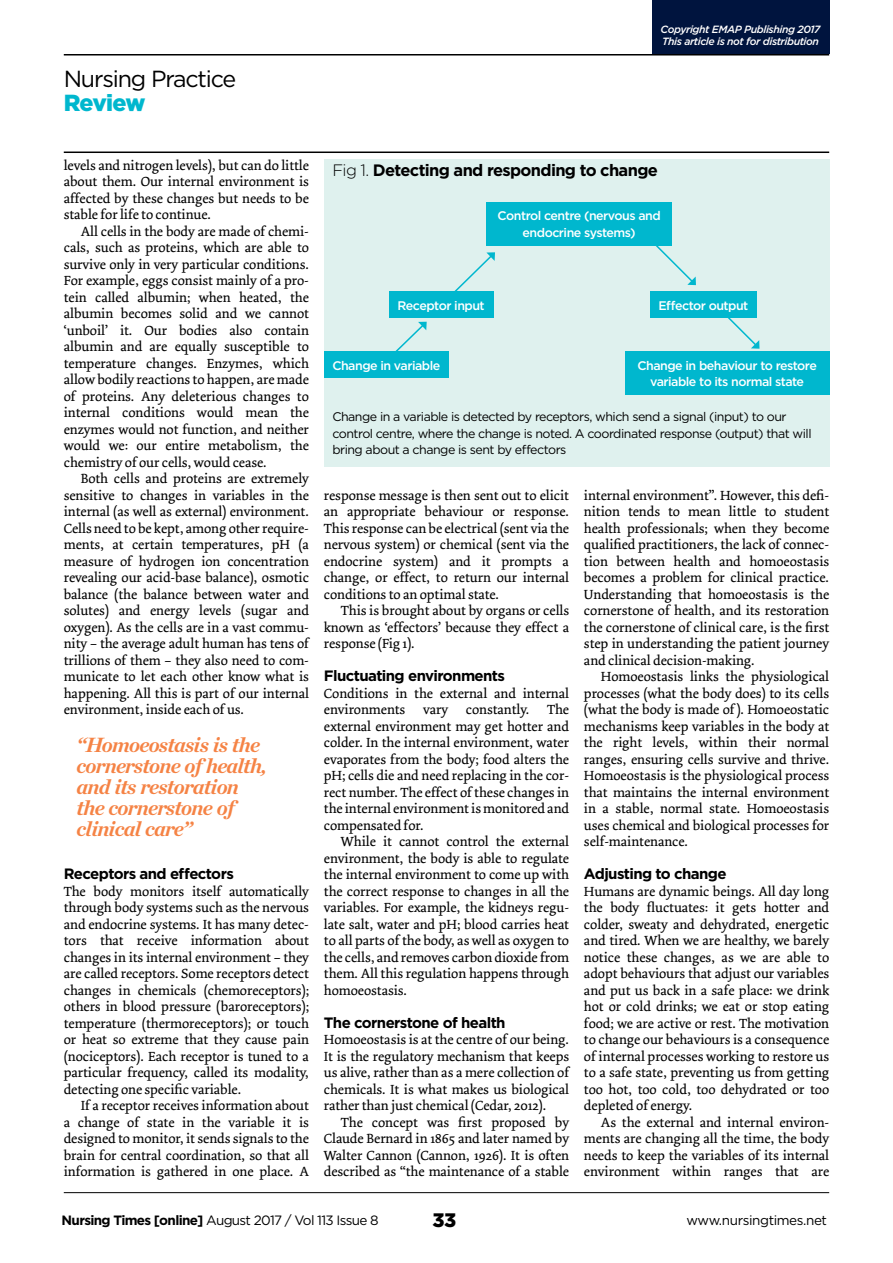
<style>
.page{position:relative;width:893px;height:1263px;background:#fff}
.page>*{position:absolute;margin:0;border:0;box-sizing:border-box;transform-origin:0 0}
.t1{font:23.25px "Gotham";letter-spacing:-.05em;color:#000}
.t2{font:900 23.25px "Gotham";letter-spacing:-.04em;color:#00b7ce}
.t3{font:italic 700 21px/21px "Chronicle Deck";letter-spacing:-.035em;color:#f58345}
.t4{font:900 19.5px "Gotham";color:#000}
.t5{font:700 16.5px "Gotham";letter-spacing:-.04em;color:#000}
.t6{font:700 15px "Gotham";letter-spacing:-.04em;color:#000}
.t7{font:13.95px/16.5px "Dolly";letter-spacing:-.005em;color:#000;text-align:justify}
.t8{font:13.5px "Gotham";letter-spacing:-.05em;color:#000}
.t9{font:13.5px "Gotham";letter-spacing:-.03em;color:#000}
.t10{font:12.45px/16.5px "Gotham";letter-spacing:-.04em;color:#000}
.t11{font:500 12.45px/16.5px "Gotham";letter-spacing:-.04em;color:#fff;text-align:center}
.t12{font:italic 500 10.5px/12.8px "Gotham";letter-spacing:-.04em;color:#fff}
.s1{font-weight:300}
.s2{font-weight:700}
</style>
<div class="page">
<div style="left:652px;top:0;width:177px;height:54px;background:#00143e"></div>
<hr style="left:64px;top:152px;width:765px;height:1px;background:#000">
<hr style="left:64px;top:54px;width:765px;height:2px;background:#000">
<hr style="left:64px;top:1192px;width:765px;height:1px;background:#000">
<div style="left:324px;top:159px;width:505px;height:307px;background:#dff1ee"></div>
<div style="left:486px;top:202px;width:186px;height:43px;background:#00b7ce"></div>
<div style="left:389px;top:291px;width:104px;height:27px;background:#00b7ce"></div>
<div style="left:650px;top:291px;width:107px;height:27px;background:#00b7ce"></div>
<div style="left:324px;top:351px;width:125px;height:27px;background:#00b7ce"></div>
<div style="left:625px;top:351px;width:204px;height:43px;background:#00b7ce"></div>
<svg style="left:644px;top:245px;width:52px;height:40px"></svg>
<svg style="left:728px;top:318px;width:31px;height:31px"></svg>
<svg style="left:395px;top:322px;width:32px;height:29px"></svg>
<svg style="left:454px;top:252px;width:41px;height:45px"></svg>
<h1 class="t1" style="left:64px;top:64px;width:174px">Nursing Practice</h1>
<h1 class="t2" style="left:64px;top:87px;width:83px">Review</h1>
<p class="t12" style="left:661px;top:23px;width:161px">Copyright EMAP Publishing 2017<br>This article is not for distribution</p>
<p class="t7" style="left:64px;top:157px;width:247px">levels and nitrogen levels), but can do little about them. Our internal environment is affected by these changes but needs to be stable for life to continue.</p>
<p class="t7" style="left:64px;top:223px;width:247px;text-indent:17px">All cells in the body are made of chemi&shy;cals, such as proteins, which are able to survive only in very particular conditions.<br>For example, eggs consist mainly of a pro&shy;tein called albumin; when heated, the albumin becomes solid and we cannot ‘unboil’ it. Our bodies also contain albumin and are equally susceptible to temperature changes. Enzymes, which allow bodily reactions to happen, are made of proteins. Any deleterious changes to internal conditions would mean the enzymes would not function, and neither would we: our entire metabolism, the chemistry of our cells, would cease.</p>
<p class="t7" style="left:64px;top:470px;width:247px;text-indent:17px">Both cells and proteins are extremely sensitive to changes in variables in the internal (as well as external) environment.<br>Cells need to be kept, among other require&shy;ments, at certain temperatures, pH (a measure of hydrogen ion concentration revealing our acid-base balance), osmotic balance (the balance between water and solutes) and energy levels (sugar and oxygen). As the cells are in a vast commu&shy;nity – the average adult human has tens of trillions of them – they also need to com&shy;municate to let each other know what is happening. All this is part of our internal environment, inside each of us.</p>
<h2 class="t3" style="left:77px;top:732px;width:192px">“Homoeostasis is the cornerstone of health, and its restoration the cornerstone of clinical care”</h2>
<p class="t6" style="left:64px;top:864px;width:172px">Receptors and effectors</p>
<p class="t7" style="left:64px;top:883px;width:247px">The body monitors itself automatically through body systems such as the nervous and endocrine systems. It has many detec&shy;tors that receive information about changes in its internal environment – they are called receptors. Some receptors detect changes in chemicals (chemoreceptors); others in blood pressure (baroreceptors); temperature (thermoreceptors); or touch or heat so extreme that they cause pain (nociceptors). Each receptor is tuned to a particular frequency, called its modality, detecting one specific variable.</p>
<p class="t7" style="left:64px;top:1097px;width:247px;text-indent:17px">If a receptor receives information about a change of state in the variable it is designed to monitor, it sends signals to the brain for central coordination, so that all information is gathered in one place. A</p>
<p class="t5" style="left:332px;top:160px;width:327px"><span class="s1">Fig 1.</span> Detecting and responding to change</p>
<p class="t11" style="left:498px;top:207px;width:165px">Control centre (nervous and endocrine systems)</p>
<p class="t11" style="left:398px;top:297px;width:89px">Receptor input</p>
<p class="t11" style="left:658px;top:297px;width:91px">Effector output</p>
<p class="t11" style="left:332px;top:357px;width:109px">Change in variable</p>
<p class="t11" style="left:637px;top:357px;width:181px">Change in behaviour to restore variable to its normal state</p>
<p class="t10" style="left:332px;top:408px;width:481px">Change in a variable is detected by receptors, which send a signal (input) to our control centre, where the change is noted. A coordinated response (output) that will bring about a change is sent by effectors</p>
<p class="t7" style="left:324px;top:487px;width:247px">response message is then sent out to elicit an appropriate behaviour or response.<br>This response can be electrical (sent via the nervous system) or chemical (sent via the endocrine system) and it prompts a change, or effect, to return our internal conditions to an optimal state.</p>
<p class="t7" style="left:324px;top:602px;width:247px;text-indent:17px">This is brought about by organs or cells known as ‘effectors’ because they effect a response (Fig 1).</p>
<p class="t6" style="left:324px;top:666px;width:183px">Fluctuating environments</p>
<p class="t7" style="left:324px;top:685px;width:247px">Conditions in the external and internal environments</p>
<p class="t7" style="left:324px;top:701px;width:247px;text-indent:223px">The external environment may get hotter and colder. In the internal environment, water evaporates from the body; food alters the pH; cells die and need replacing in the cor&shy;rect number. The effect of these changes in the internal environment is monitored and compensated for.</p>
<p class="t7" style="left:324px;top:833px;width:247px;text-indent:17px">While it cannot control the external environment, the body is able to regulate the internal environment to come up with the correct response to changes in all the variables. For example, the kidneys regu&shy;late salt, water and pH; blood carries heat to all parts of the body, as well as oxygen to the cells, and removes carbon dioxide from them. All this regulation happens through homoeostasis.</p>
<p class="t6" style="left:324px;top:1012px;width:183px">The cornerstone of health</p>
<p class="t7" style="left:324px;top:1031px;width:247px">Homoeostasis is at the centre of our being.<br>It is the regulatory mechanism that keeps us alive, rather than as a mere collection of chemicals. It is what makes us biological rather than just chemical (Cedar, 2012).</p>
<p class="t7" style="left:324px;top:1114px;width:247px;text-indent:17px">The concept was first proposed by Claude Bernard in 1865 and later named by Walter Cannon (Cannon, 1926). It is often described as “the maintenance of a stable</p>
<p class="t7" style="left:423px;top:701px;width:27px">vary</p>
<p class="t7" style="left:466px;top:701px;width:65px">constantly.</p>
<p class="t7" style="left:584px;top:487px;width:247px">internal environment”. However, this defi&shy;nition tends to mean little to student health professionals; when they become qualified practitioners, the lack of connec&shy;tion between health and homoeostasis becomes a problem for clinical practice.<br>Understanding that homoeostasis is the cornerstone of health, and its restoration the cornerstone of clinical care, is the first step in understanding the patient journey and clinical decision-making.</p>
<p class="t7" style="left:584px;top:668px;width:247px;text-indent:17px">Homoeostasis links the physiological processes (what the body does) to its cells (what the body is made of ). Homoeostatic mechanisms keep variables in the body at the right levels, within their normal ranges, ensuring cells survive and thrive.<br>Homoeostasis is the physiological process that maintains the internal environment in a stable, normal state. Homoeostasis uses chemical and biological processes for self-maintenance.</p>
<p class="t6" style="left:584px;top:864px;width:144px">Adjusting to change</p>
<p class="t7" style="left:584px;top:883px;width:247px">Humans are dynamic beings. All day long the body fluctuates: it gets hotter and colder, sweaty and dehydrated, energetic and tired. When we are healthy, we barely notice these changes, as we are able to adopt behaviours that adjust our variables and put us back in a safe place: we drink hot or cold drinks; we eat or stop eating food; we are active or rest. The motivation to change our behaviours is a consequence of internal processes working to restore us to a safe state, preventing us from getting too hot, too cold, too dehydrated or too depleted of energy.</p>
<p class="t7" style="left:584px;top:1114px;width:247px;text-indent:17px">As the external and internal environ&shy;ments are changing all the time, the body needs to keep the variables of its internal environment within ranges that are</p>
<p class="t8" style="left:62px;top:1211px;width:318px"><span class="s2">Nursing Times [online]</span> August 2017 / Vol 113 Issue 8</p>
<h3 class="t4" style="left:433px;top:1207px;width:25px">33</h3>
<p class="t9" style="left:686px;top:1211px;width:142px">www.nursingtimes.net</p>
</div>
